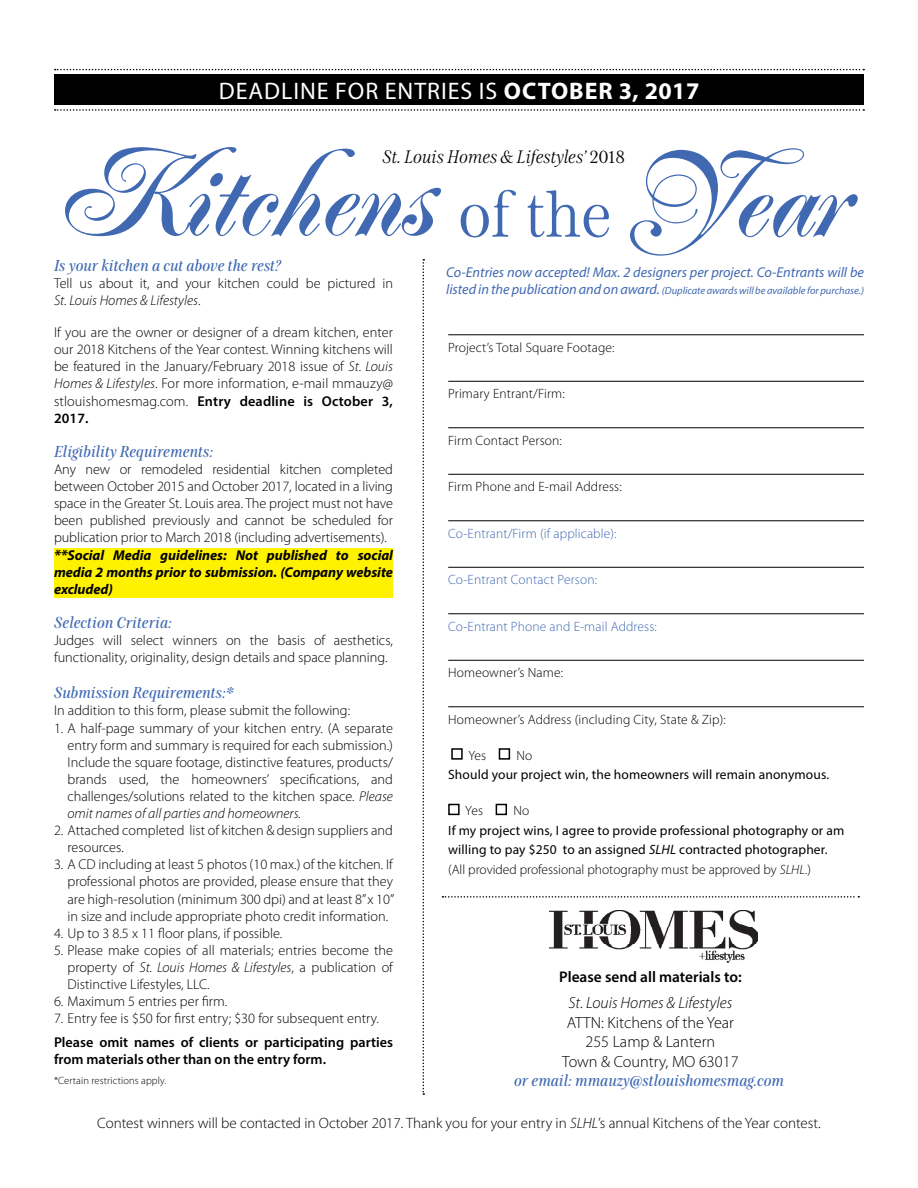
<style>
.page{position:relative;width:918px;height:1188px;background:#fff}
.page>*{position:absolute;margin:0;border:0;box-sizing:border-box;transform-origin:0 0}
.t1{font:120.15px "Poppl Residenz";color:#4069b2}
.t2{font:24px "Myriad Pro";letter-spacing:.04em;color:#fff}
.t3{font:italic 18px "Patchouli Display";letter-spacing:-.01em;color:#000}
.t4{font:300 16.2px/19.5px "Myriad Pro";color:#000;text-align:center}
.t5{font:italic 300 16.2px "Myriad Pro";color:#000}
.t6{font:italic 700 15.75px "Patchouli Display";color:#4069b2}
.t7{font:600 15.45px "Myriad Pro";color:#000}
.t8{font:300 15px "Myriad Pro";color:#000}
.t9{font:300 14.25px/17.1px "Myriad Pro";color:#000}
.t10{font:600 14.25px/17.1px "Myriad Pro";color:#000}
.t11{font:italic 14.25px "Myriad Pro";color:#4069b2}
.t12{font:13.5px/19.5px "Myriad Pro";letter-spacing:.01em;color:#000}
.t13{font:300 13.5px "Myriad Pro";letter-spacing:.01em;color:#000}
.t14{font:300 13.5px "Myriad Pro";letter-spacing:.01em;color:#4069b2}
.t15{font:italic 10.5px "Myriad Pro";color:#4069b2}
.t16{font:300 10.5px "Myriad Pro";letter-spacing:.01em;color:#000}
.s1{font-weight:700}
.s2{font-family:"Patchouli Display";font-size:62.1px}
.s3{font-style:normal}
.s4{font-style:italic}
.s5{font-weight:600}
.s6{font-weight:700;font-style:italic;font-size:15px}
.s7{font-weight:700;font-style:italic}
.s8{font-size:14.25px}
.s9{font-weight:300}
.s10{font-weight:300;font-style:italic}
</style>
<div class="page">
<div style="left:54px;top:549px;width:339px;height:49px;background:#fff200"></div>
<hr style="left:448px;top:334px;width:416px;height:1px;background:#000">
<hr style="left:448px;top:381px;width:416px;height:1px;background:#000">
<hr style="left:448px;top:427px;width:416px;height:1px;background:#000">
<hr style="left:448px;top:474px;width:416px;height:1px;background:#000">
<hr style="left:448px;top:520px;width:416px;height:1px;background:#000">
<hr style="left:448px;top:567px;width:416px;height:1px;background:#000">
<hr style="left:448px;top:613px;width:416px;height:1px;background:#000">
<hr style="left:448px;top:660px;width:416px;height:1px;background:#000">
<hr style="left:448px;top:706px;width:416px;height:1px;background:#000">
<div style="left:451px;top:748px;width:12px;height:12px;border:2px solid #000"></div>
<div style="left:499px;top:748px;width:11px;height:12px;border:2px solid #000"></div>
<div style="left:448px;top:804px;width:12px;height:11px;border:2px solid #000"></div>
<div style="left:496px;top:804px;width:11px;height:11px;border:2px solid #000"></div>
<img style="left:549px;top:910px;width:208px;height:53px">
<svg style="left:423px;top:259px;width:1px;height:836px"></svg>
<svg style="left:443px;top:896px;width:416px;height:2px"></svg>
<div style="left:54px;top:75px;width:810px;height:30px;background:#000"></div>
<svg style="left:55px;top:109px;width:809px;height:2px"></svg>
<svg style="left:55px;top:69px;width:809px;height:1px"></svg>
<h2 class="t2" style="left:219px;top:76px;width:482px">DEADLINE FOR ENTRIES IS <span class="s1">OCTOBER 3, 2017</span></h2>
<h1 class="t1" style="left:54px;top:128px;width:786px">Kitchens <span class="s2">of the</span> Year</h1>
<p class="t3" style="left:383px;top:146px;width:244px">St. Louis Homes &amp; Lifestyles’ <span class="s3">2018</span></p>
<p class="t6" style="left:54px;top:256px;width:228px">Is your kitchen a cut above the rest?</p>
<p class="t9" style="left:54px;top:275px;width:341px">Tell us about it, and your kitchen could be pictured in<br><span class="s4">St. Louis Homes &amp; Lifestyles</span>.</p>
<p class="t9" style="left:54px;top:324px;width:341px;text-align:justify">If you are the owner or designer of a dream kitchen, enter our 2018 Kitchens of the Year contest. Winning kitchens will be featured in the January/February 2018 issue of <span class="s4">St. Louis Homes &amp; Lifestyles</span>. For more information, e-mail mmauzy@ stlouishomesmag.com. <span class="s5">Entry deadline is October 3, 2017.</span></p>
<p class="t6" style="left:54px;top:442px;width:160px">Eligibility Requirements:</p>
<p class="t9" style="left:54px;top:461px;width:341px">Any new or remodeled residential kitchen completed between October 2015 and October 2017, located in a living space in the Greater St. Louis area. The project must not have been published previously and cannot be scheduled for publication prior to March 2018 (including advertisements). <span class="s6">**</span><span class="s7">Social Media guidelines: Not published to social media 2 months prior to submission. (Company website excluded)</span></p>
<p class="t6" style="left:54px;top:613px;width:119px">Selection Criteria:</p>
<p class="t9" style="left:54px;top:632px;width:340px">Judges will select winners on the basis of aesthetics, functionality, originality, design details and space planning.</p>
<p class="t6" style="left:54px;top:683px;width:181px">Submission Requirements:*</p>
<p class="t9" style="left:54px;top:702px;width:298px">In addition to this form, please submit the following:</p>
<p class="t9" style="left:67px;top:720px;width:327px;text-align:justify;text-indent:-13px">1. A half-page summary of your kitchen entry. (A separate entry form and summary is required for each submission.)<br>Include the square footage, distinctive features, products/ brands used, the homeowners’ specifications, and challenges/solutions related to the kitchen space. <span class="s4">Please omit names of all parties and homeowners.</span></p>
<p class="t9" style="left:67px;top:822px;width:327px;text-indent:-13px">2. Attached completed list of kitchen &amp; design suppliers and resources.</p>
<p class="t9" style="left:67px;top:856px;width:328px;text-align:justify;text-indent:-13px">3. A CD including at least 5 photos (10 max.) of the kitchen. If professional photos are provided, please ensure that they are high-resolution (minimum 300 dpi) and at least 8” x 10” in size and include appropriate photo credit information.</p>
<p class="t9" style="left:54px;top:925px;width:230px">4. Up to 3 8.5 x 11 floor plans, if possible.</p>
<p class="t9" style="left:67px;top:942px;width:327px;text-align:justify;text-indent:-13px">5. Please make copies of all materials; entries become the property of <span class="s4">St. Louis Homes &amp; Lifestyles</span>, a publication of Distinctive Lifestyles, LLC.</p>
<p class="t9" style="left:54px;top:993px;width:175px">6. Maximum 5 entries per firm.</p>
<p class="t9" style="left:54px;top:1010px;width:326px">7. Entry fee is $50 for first entry; $30 for subsequent entry.</p>
<p class="t10" style="left:54px;top:1033px;width:341px">Please omit names of clients or participating parties from materials other than on the entry form.</p>
<p class="t16" style="left:54px;top:1074px;width:114px">*Certain restrictions apply.</p>
<p class="t11" style="left:446px;top:264px;width:419px">Co-Entries now accepted! Max. 2 designers per project. Co-Entrants will be</p>
<p class="t15" style="left:446px;top:284px;width:419px"><span class="s8">listed in the publication and on award.</span> (Duplicate awards will be available for purchase.)</p>
<p class="t13" style="left:448px;top:340px;width:168px">Project’s Total Square Footage:</p>
<p class="t13" style="left:448px;top:386px;width:118px">Primary Entrant/Firm:</p>
<p class="t13" style="left:448px;top:433px;width:115px">Firm Contact Person:</p>
<p class="t13" style="left:448px;top:479px;width:175px">Firm Phone and E-mail Address:</p>
<p class="t14" style="left:448px;top:526px;width:170px">Co-Entrant/Firm (if applicable):</p>
<p class="t14" style="left:448px;top:572px;width:150px">Co-Entrant Contact Person:</p>
<p class="t14" style="left:448px;top:619px;width:210px">Co-Entrant Phone and E-mail Address:</p>
<p class="t13" style="left:448px;top:665px;width:116px">Homeowner’s Name:</p>
<p class="t13" style="left:448px;top:712px;width:279px">Homeowner’s Address (including City, State &amp; Zip):</p>
<p class="t13" style="left:468px;top:748px;width:19px">Yes</p>
<p class="t13" style="left:516px;top:748px;width:17px">No</p>
<p class="t12" style="left:448px;top:765px;width:382px">Should your project win, the homeowners will remain anonymous.</p>
<p class="t13" style="left:465px;top:803px;width:19px">Yes</p>
<p class="t13" style="left:513px;top:803px;width:17px">No</p>
<p class="t12" style="left:448px;top:820px;width:398px">If my project wins, I agree to provide professional photography or am willing to pay $250 to an assigned <span class="s4">SLHL</span> contracted photographer. <span class="s9">(All provided professional photography must be approved by</span> <span class="s10">SLHL</span><span class="s9">.)</span></p>
<p class="t7" style="left:559px;top:967px;width:184px">Please send all materials to:</p>
<p class="t5" style="left:569px;top:994px;width:165px">St. Louis Homes &amp; Lifestyles</p>
<p class="t4" style="left:562px;top:1013px;width:178px">ATTN: Kitchens of the Year<br>255 Lamp &amp; Lantern<br>Town &amp; Country, MO 63017</p>
<p class="t6" style="left:514px;top:1071px;width:271px">or email: mmauzy@stlouishomesmag.com</p>
<p class="t8" style="left:97px;top:1115px;width:725px">Contest winners will be contacted in October 2017. Thank you for your entry in <span class="s4">SLHL</span>’s annual Kitchens of the Year contest.</p>
</div>
